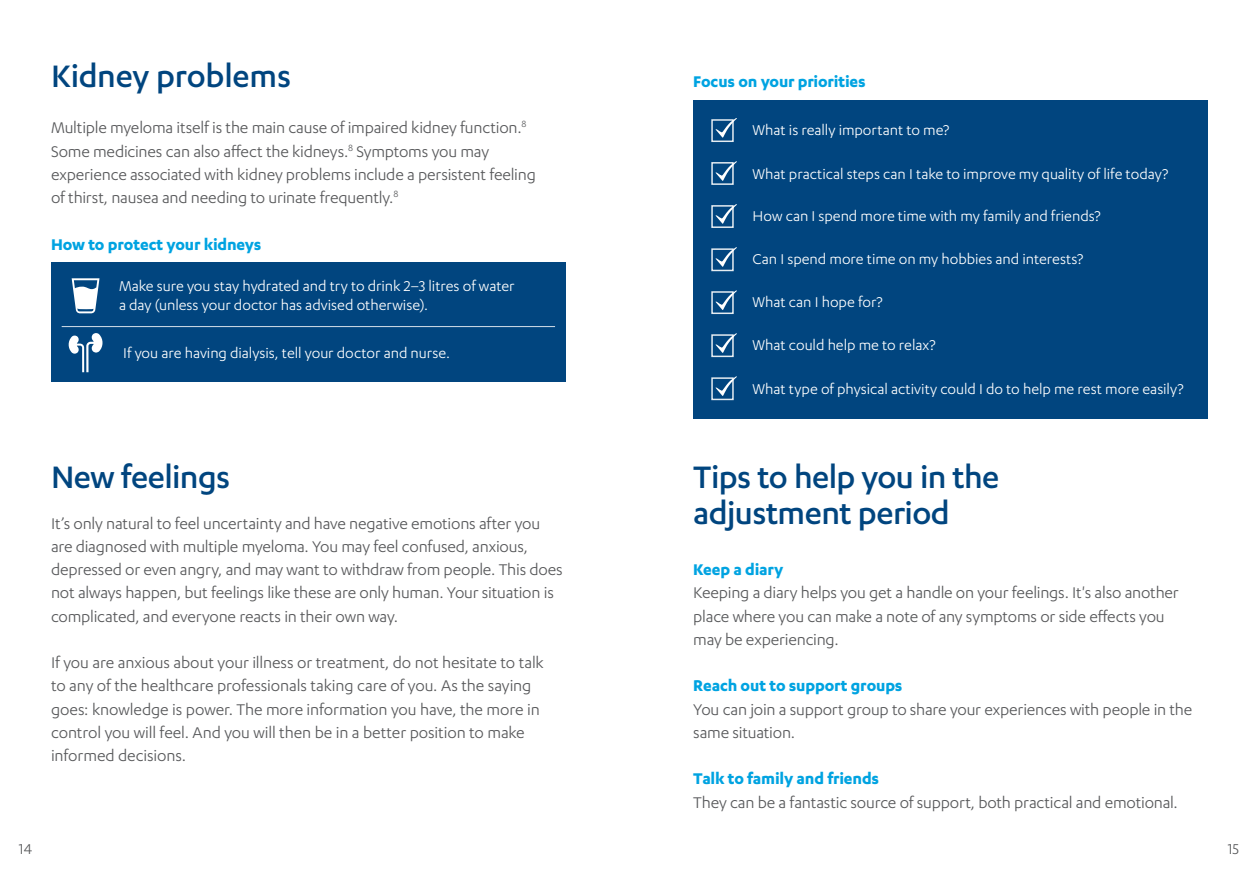
<style>
.page{position:relative;width:1259px;height:893px;background:#fff}
.page>*{position:absolute;margin:0;border:0;box-sizing:border-box;transform-origin:0 0}
.Page_title{font:500 36px/36px "Karbon";letter-spacing:-.015em;color:#01457f}
.Body_copy_12pt_80__b{font:18px/23.2px "Karbon";letter-spacing:-.01em;color:#57585a}
.Level_1_heading{font:700 18px "Karbon";letter-spacing:-.01em;color:#00a3e1}
.t1{font:16.5px/19.5px "Karbon";color:#fff}
.t2{font:16.5px "Karbon";color:#57585a}
</style>
<div class="page">
<div style="left:51px;top:263px;width:515px;height:119px;background:#01457f"></div>
<svg style="left:72px;top:278px;width:27px;height:35px"></svg>
<div style="left:693px;top:100px;width:515px;height:319px;background:#01457f"></div>
<svg style="left:711px;top:118px;width:26px;height:24px"></svg>
<svg style="left:711px;top:161px;width:26px;height:24px"></svg>
<svg style="left:711px;top:204px;width:26px;height:24px"></svg>
<svg style="left:711px;top:247px;width:26px;height:25px"></svg>
<svg style="left:711px;top:290px;width:26px;height:25px"></svg>
<svg style="left:711px;top:333px;width:26px;height:25px"></svg>
<svg style="left:711px;top:376px;width:26px;height:25px"></svg>
<hr style="left:62px;top:326px;width:493px;height:1px;background:#fff">
<svg style="left:68px;top:333px;width:35px;height:39px"></svg>
<p class="Page_title" style="left:51px;top:57px;width:241px">Kidney problems</p>
<p class="Body_copy_12pt_80__b" style="left:51px;top:116px;width:486px">Multiple myeloma itself is the main cause of impaired kidney function.<sup>8<br></sup>Some medicines can also affect the kidneys.<sup>8</sup> Symptoms you may experience associated with kidney problems include a persistent feeling of thirst, nausea and needing to urinate frequently.<sup>8</sup></p>
<p class="Level_1_heading" style="left:51px;top:234px;width:212px">How to protect your kidneys</p>
<p class="t1" style="left:119px;top:275px;width:397px">Make sure you stay hydrated and try to drink 2–3 litres of water a day (unless your doctor has advised otherwise).</p>
<p class="t1" style="left:123px;top:343px;width:328px">If you are having dialysis, tell your doctor and nurse.</p>
<p class="Page_title" style="left:51px;top:458px;width:181px">New feelings</p>
<p class="Body_copy_12pt_80__b" style="left:51px;top:511px;width:513px">It’s only natural to feel uncertainty and have negative emotions after you are diagnosed with multiple myeloma. You may feel confused, anxious, depressed or even angry, and may want to withdraw from people. This does not always happen, but feelings like these are only human. Your situation is complicated, and everyone reacts in their own way.</p>
<p class="Body_copy_12pt_80__b" style="left:51px;top:651px;width:494px">If you are anxious about your illness or treatment, do not hesitate to talk to any of the healthcare professionals taking care of you. As the saying goes: knowledge is power. The more information you have, the more in control you will feel. And you will then be in a better position to make informed decisions.</p>
<p class="Level_1_heading" style="left:693px;top:71px;width:174px">Focus on your priorities</p>
<p class="t1" style="left:752px;top:119px;width:198px">What is really important to me?</p>
<p class="t1" style="left:752px;top:163px;width:417px">What practical steps can I take to improve my quality of life today?</p>
<p class="t1" style="left:752px;top:205px;width:350px">How can I spend more time with my family and friends?</p>
<p class="t1" style="left:752px;top:249px;width:332px">Can I spend more time on my hobbies and interests?</p>
<p class="t1" style="left:752px;top:292px;width:132px">What can I hope for?</p>
<p class="t1" style="left:752px;top:334px;width:185px">What could help me to relax?</p>
<p class="t1" style="left:752px;top:379px;width:432px">What type of physical activity could I do to help me rest more easily?</p>
<p class="Page_title" style="left:693px;top:458px;width:307px">Tips to help you in the adjustment period</p>
<p class="Level_1_heading" style="left:693px;top:559px;width:92px">Keep a diary</p>
<p class="Body_copy_12pt_80__b" style="left:693px;top:581px;width:487px">Keeping a diary helps you get a handle on your feelings. It's also another place where you can make a note of any symptoms or side effects you may be experiencing.</p>
<p class="Level_1_heading" style="left:693px;top:676px;width:211px">Reach out to support groups</p>
<p class="Body_copy_12pt_80__b" style="left:693px;top:697px;width:500px">You can join a support group to share your experiences with people in the same situation.</p>
<p class="Level_1_heading" style="left:693px;top:769px;width:187px">Talk to family and friends</p>
<p class="Body_copy_12pt_80__b" style="left:693px;top:790px;width:486px">They can be a fantastic source of support, both practical and emotional.</p>
<p class="t2" style="left:19px;top:840px;width:15px">14</p>
<p class="t2" style="left:1227px;top:840px;width:13px">15</p>
</div>
